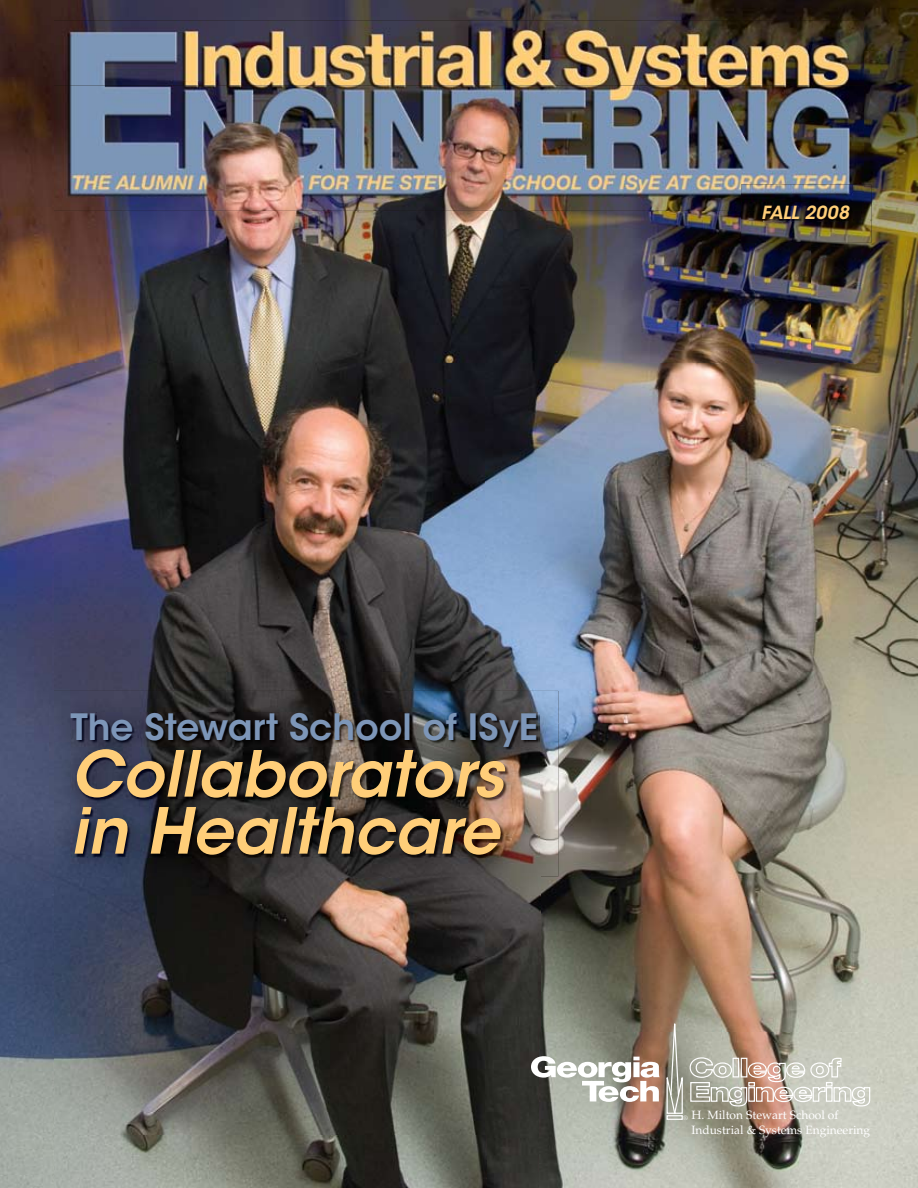
<style>
.page{position:relative;width:918px;height:1188px;background:#fff}
.page>*{position:absolute;margin:0;border:0;box-sizing:border-box;transform-origin:0 0}
.t1{font:italic 600 63px/57px "ITC Avant Garde Std";color:#ffce79}
.t2{font:600 36px "ITC Avant Garde Std";letter-spacing:-.005em;color:#7d96b8}
.t3{font:italic 600 18px "ITC Avant Garde Std";color:#ffce79}
.t4{font:12px/14.4px "Palatino LT Std";color:#fff}
.t5{font:6.45px "Palatino LT Std";color:#fff}
</style>
<div class="page">
<img style="left:0;top:52px;width:54px;height:1136px">
<img style="left:0;top:0;width:918px;height:52px">
<img style="left:864px;top:52px;width:54px;height:33px">
<img style="left:54px;top:20px;width:810px;height:65px">
<img style="left:54px;top:363px;width:864px;height:360px">
<img style="left:541px;top:723px;width:377px;height:465px">
<img style="left:54px;top:877px;width:487px;height:311px">
<img style="left:811px;top:85px;width:107px;height:278px">
<img style="left:54px;top:211px;width:702px;height:152px">
<img style="left:756px;top:243px;width:55px;height:120px">
<img style="left:54px;top:85px;width:810px;height:126px">
<svg style="left:531px;top:1056px;width:129px;height:46px"></svg>
<svg style="left:666px;top:1020px;width:205px;height:94px;background:#bbb3a4"></svg>
<div style="left:667px;top:1115px;width:16px;height:5px;border:1px solid #fff"></div>
<img style="left:50px;top:691px;width:508px;height:186px">
<img style="left:72px;top:713px;width:467px;height:145px">
<img style="left:741px;top:184px;width:130px;height:59px">
<img style="left:741px;top:184px;width:123px;height:27px">
<img style="left:763px;top:206px;width:89px;height:16px">
<h3 class="t3" style="left:761px;top:201px;width:89px">FALL 2008</h3>
<h2 class="t2" style="left:70px;top:704px;width:469px">The Stewart School of ISyE</h2>
<h1 class="t1" style="left:70px;top:746px;width:434px">Collaborators in Healthcare</h1>
<p class="t4" style="left:691px;top:1108px;width:180px">H. Milton Stewart School of<br>Industrial &amp; Systems Engineering</p>
<p class="t5" style="left:683px;top:1114px;width:6px">®</p>
</div>
